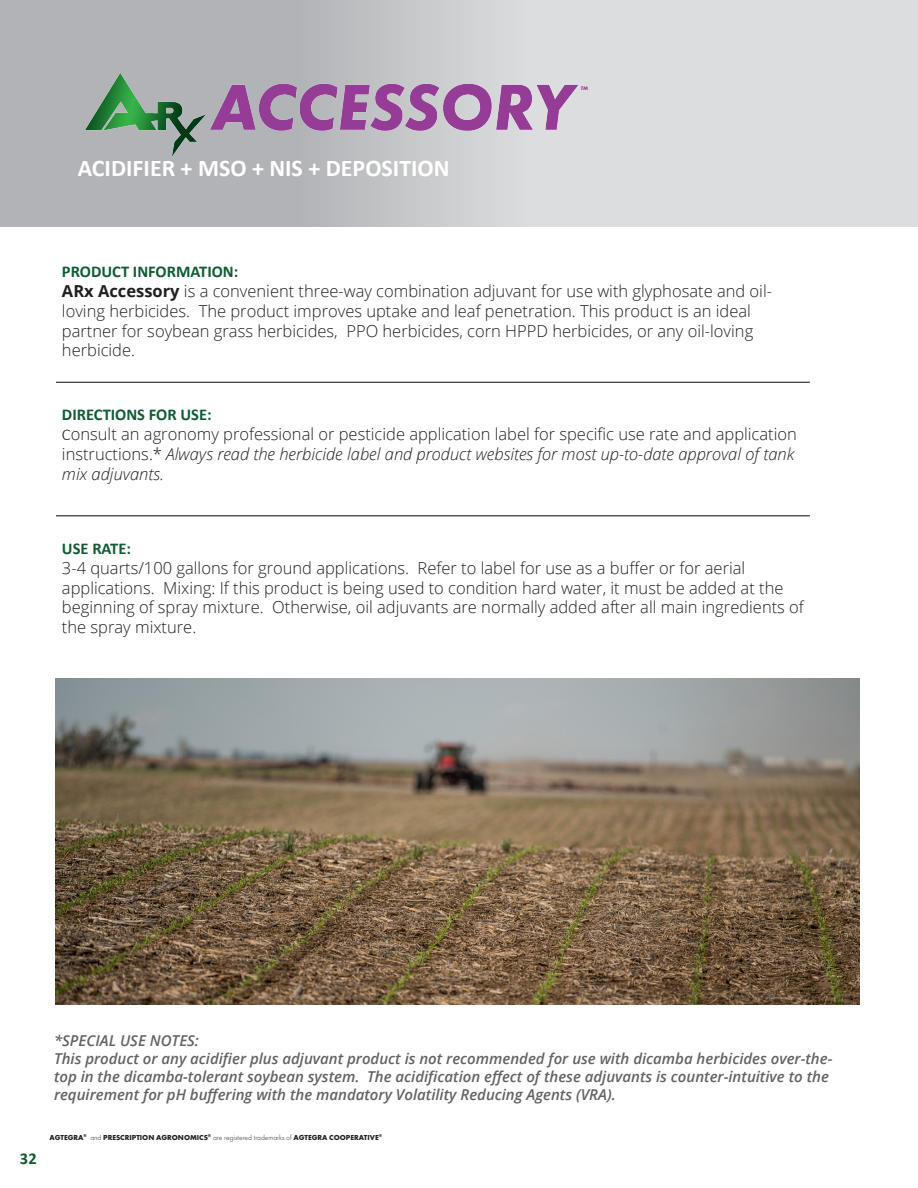
<style>
.page{position:relative;width:918px;height:1188px;background:#fff}
.page>*{position:absolute;margin:0;border:0;box-sizing:border-box;transform-origin:0 0}
.t1{font:700 24px "Calibri";color:#fff}
.t2{font:300 16.5px/19.8px "Open Sans";color:#231f20}
.t3{font:700 16.5px "Calibri";color:#0f5c33}
.t4{font:italic 600 15px/18px "Open Sans";color:#636366}
.t5{font:700 7.5px "Futura PT";color:#231f20}
.t6{font:italic 700 5.25px "Futura PT";color:#953c96}
.s1{font-family:"Calibri";font-weight:700;color:#0f5c33}
.s2{font-weight:700}
.s3{font-family:"Calibri"}
.s4{font-style:italic}
.s5{font-weight:300}
</style>
<div class="page">
<div style="left:0;top:0;width:918px;height:227px;background:linear-gradient(to right,#abacb0,#e8e9ea)"></div>
<img style="left:56px;top:678px;width:804px;height:327px">
<hr style="left:56px;top:382px;width:754px;height:1px;background:#231f20">
<hr style="left:56px;top:515px;width:754px;height:1px;background:#231f20">
<img style="left:78px;top:58px;width:529px;height:97px">
<p class="t1" style="left:78px;top:151px;width:373px">ACIDIFIER + MSO + NIS + DEPOSITION</p>
<p class="t6" style="left:581px;top:85px;width:9px">TM</p>
<p class="t2" style="left:62px;top:261px;width:712px"><span class="s1">PRODUCT INFORMATION:<br></span><span class="s2">ARx Accessory</span> is a convenient three-way combination adjuvant for use with glyphosate and oil&shy;loving herbicides. The product improves uptake and leaf penetration. This product is an ideal partner for soybean grass herbicides, PPO herbicides, corn HPPD herbicides, or any oil-loving herbicide.</p>
<p class="t2" style="left:62px;top:404px;width:736px"><span class="s1">DIRECTIONS FOR USE:<br></span><span class="s3">C</span>onsult an agronomy professional or pesticide application label for specific use rate and application instructions.* <span class="s4">Always read the herbicide label and product websites for most up-to-date approval of tank mix adjuvants.</span></p>
<p class="t2" style="left:62px;top:538px;width:743px"><span class="s1">USE RATE:<br></span>3-4 quarts/100 gallons for ground applications. Refer to label for use as a buffer or for aerial applications. Mixing: If this product is being used to condition hard water, it must be added at the beginning of spray mixture. Otherwise, oil adjuvants are normally added after all main ingredients of the spray mixture.</p>
<p class="t3" style="left:20px;top:1146px;width:18px">32</p>
<p class="t4" style="left:54px;top:1031px;width:147px">*SPECIAL USE NOTES:</p>
<p class="t4" style="left:54px;top:1049px;width:780px">This product or any acidifier plus adjuvant product is not recommended for use with dicamba herbicides over-the&shy;top in the dicamba-tolerant soybean system. The acidification effect of these adjuvants is counter-intuitive to the requirement for pH buffering with the mandatory Volatility Reducing Agents (VRA).</p>
<p class="t5" style="left:50px;top:1132px;width:334px">AGTEGRA<sup>®</sup> <span class="s5">and</span> PRESCRIPTION AGRONOMICS<sup>®</sup> <span class="s5">are registered trademarks of</span> AGTEGRA COOPERATIVE<sup>®</sup></p>
</div>
